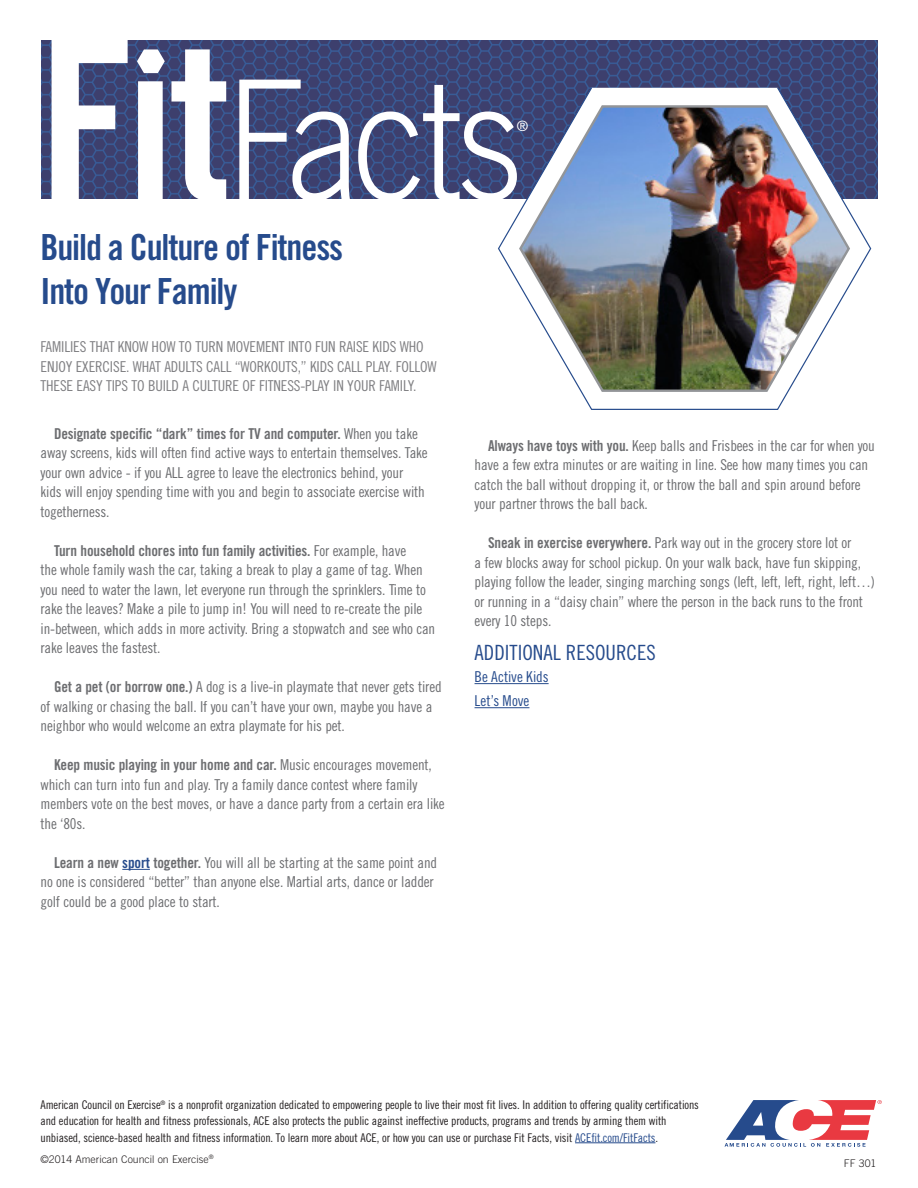
<style>
.page{position:relative;width:918px;height:1188px;background:#fff}
.page>*{position:absolute;margin:0;border:0;box-sizing:border-box;transform-origin:0 0}
.New_head{font:36px/43.2px "Trade Gothic Bold Cond Twenty";letter-spacing:-.03em;color:#264b8c}
.New_subhead{font:21px "Trade Gothic Cond Eighteen";color:#264b8c}
._10_pt_body{font:15px/19.5px "Trade Gothic Cond Eighteen";letter-spacing:-.01em;color:#6c6d70}
.Number_copy{font:15px/19.5px "Trade Gothic Cond Eighteen";letter-spacing:-.01em;color:#808083}
.New_Resources{font:15px "Trade Gothic Cond Eighteen";color:#264b8c}
.t1{font:14.25px "Trade Gothic Cond Eighteen";color:#fff}
.t2{font:12px/16.5px "Trade Gothic Cond Eighteen";letter-spacing:-.01em;color:#231f20}
.t3{font:300 10.5px "Trade Gothic";color:#231f20}
.s1{font-family:"Trade Gothic Bold Cond Twenty"}
.s2{font-family:"Trade Gothic Bold Cond Twenty";color:#264b8c}
.s3{color:#264b8c}
</style>
<div class="page">
<img style="left:41px;top:41px;width:837px;height:157px">
<hr style="left:575px;top:1143px;width:80px;height:1px;background:#264b8c">
<svg style="left:725px;top:1100px;width:157px;height:47px"></svg>
<svg style="left:52px;top:40px;width:465px;height:159px"></svg>
<svg style="left:497px;top:86px;width:375px;height:324px"></svg>
<img style="left:518px;top:103px;width:333px;height:290px">
<svg style="left:122px;top:869px;width:28px;height:1px"></svg>
<hr style="left:475px;top:683px;width:74px;height:1px;background:#264b8c">
<hr style="left:475px;top:707px;width:54px;height:1px;background:#264b8c">
<p class="t1" style="left:517px;top:117px;width:13px">®</p>
<p class="New_head" style="left:40px;top:226px;width:304px">Build a Culture of Fitness<br>Into Your Family</p>
<p class="Number_copy" style="left:40px;top:337px;width:398px">FAMILIES THAT KNOW HOW TO TURN MOVEMENT INTO FUN RAISE KIDS WHO<br>ENJOY EXERCISE. WHAT ADULTS CALL “WORKOUTS,” KIDS CALL PLAY. FOLLOW<br>THESE EASY TIPS TO BUILD A CULTURE OF FITNESS-PLAY IN YOUR FAMILY.</p>
<p class="_10_pt_body" style="left:40px;top:424px;width:389px;text-indent:14px"><span class="s1">Designate specific “dark” times for TV and computer.</span> When you take away screens, kids will often find active ways to entertain themselves. Take your own advice - if you ALL agree to leave the electronics behind, your kids will enjoy spending time with you and begin to associate exercise with togetherness.</p>
<p class="_10_pt_body" style="left:40px;top:541px;width:396px;text-indent:14px"><span class="s1">Turn household chores into fun family activities.</span> For example, have<br>the whole family wash the car, taking a break to play a game of tag. When you need to water the lawn, let everyone run through the sprinklers. Time to rake the leaves? Make a pile to jump in! You will need to re-create the pile in-between, which adds in more activity. Bring a stopwatch and see who can rake leaves the fastest.</p>
<p class="_10_pt_body" style="left:40px;top:677px;width:403px;text-indent:14px"><span class="s1">Get a pet (or borrow one.)</span> A dog is a live-in playmate that never gets tired of walking or chasing the ball. If you can’t have your own, maybe you have a neighbor who would welcome an extra playmate for his pet.</p>
<p class="_10_pt_body" style="left:40px;top:755px;width:406px;text-indent:14px"><span class="s1">Keep music playing in your home and car.</span> Music encourages movement, which can turn into fun and play. Try a family dance contest where family members vote on the best moves, or have a dance party from a certain era like the ‘80s.</p>
<p class="_10_pt_body" style="left:40px;top:853px;width:398px;text-indent:14px"><span class="s1">Learn a new</span> <span class="s2">sport</span> <span class="s1">together.</span> You will all be starting at the same point and no one is considered “better” than anyone else. Martial arts, dance or ladder golf could be a good place to start.</p>
<p class="_10_pt_body" style="left:475px;top:436px;width:402px;text-indent:14px"><span class="s1">Always have toys with you.</span> Keep balls and Frisbees in the car for when you have a few extra minutes or are waiting in line. See how many times you can catch the ball without dropping it, or throw the ball and spin around before your partner throws the ball back.</p>
<p class="_10_pt_body" style="left:475px;top:533px;width:402px;text-indent:14px"><span class="s1">Sneak in exercise everywhere.</span> Park way out in the grocery store lot or<br>a few blocks away for school pickup. On your walk back, have fun skipping, playing follow the leader, singing marching songs (left, left, left, right, left…) or running in a “daisy chain” where the person in the back runs to the front every 10 steps.</p>
<p class="New_subhead" style="left:475px;top:640px;width:183px">ADDITIONAL RESOURCES</p>
<p class="New_Resources" style="left:475px;top:668px;width:76px">Be Active Kids</p>
<p class="New_Resources" style="left:475px;top:692px;width:56px">Let’s Move</p>
<p class="t2" style="left:40px;top:1096px;width:660px">American Council on Exercise<sup>®</sup> is a nonprofit organization dedicated to empowering people to live their most fit lives. In addition to offering quality certifications and education for health and fitness professionals, ACE also protects the public against ineffective products, programs and trends by arming them with unbiased, science-based health and fitness information. To learn more about ACE, or how you can use or purchase Fit Facts, visit <span class="s3">ACEfit.com/FitFacts</span>.</p>
<p class="t3" style="left:40px;top:1153px;width:175px">©2014 American Council on Exercise<sup>®</sup></p>
<p class="t3" style="left:844px;top:1157px;width:34px">FF 301</p>
</div>
